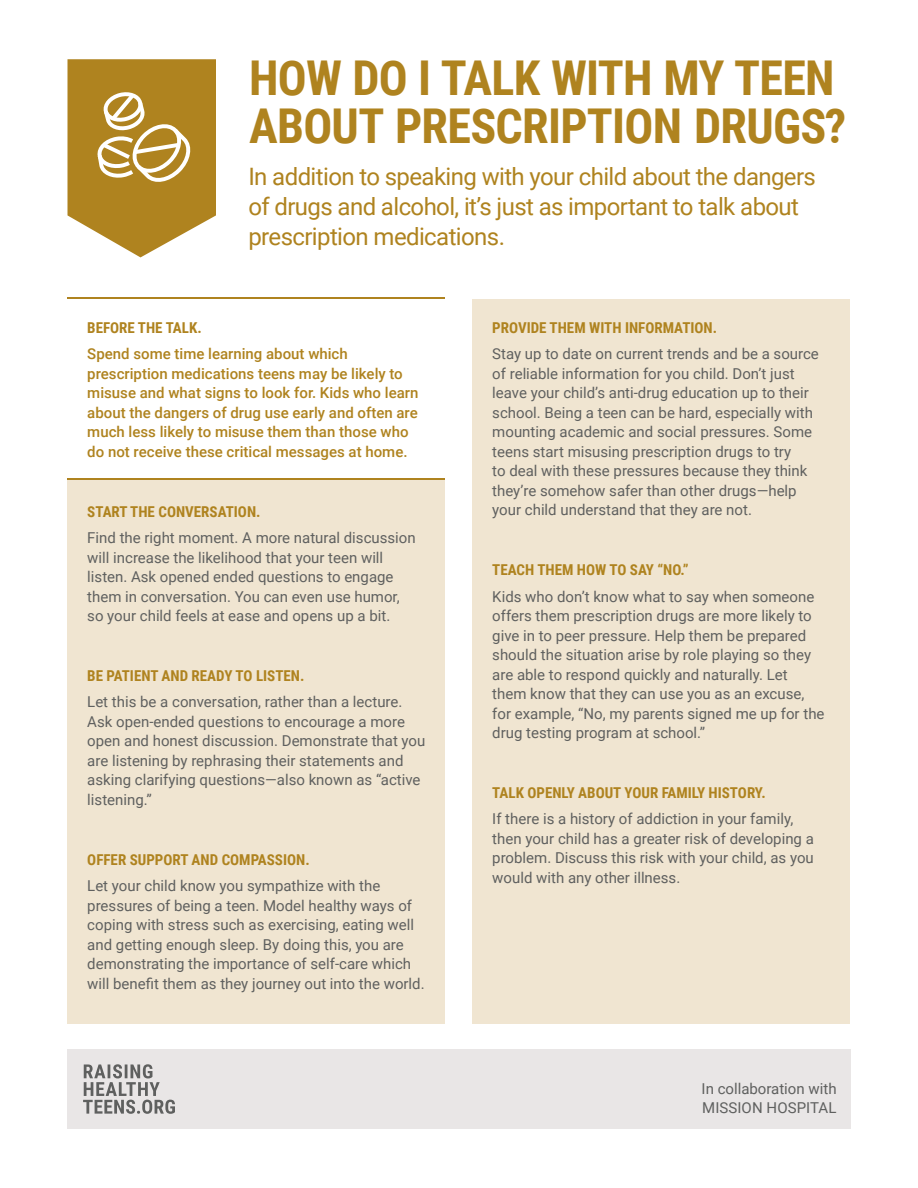
<style>
.page{position:relative;width:918px;height:1188px;background:#fff}
.page>*{position:absolute;margin:0;border:0;box-sizing:border-box;transform-origin:0 0}
.t1{font:700 48px/48px "Roboto Condensed";letter-spacing:-.015em;color:#af831f}
.header_text{font:24px/30px "Roboto";letter-spacing:-.025em;color:#af831f}
.text{font:15px/19.5px "Roboto";color:#5f605f}
.text_before{font:500 15px/19.5px "Roboto";color:#af831f}
.subhead{font:700 15px "Roboto Condensed";color:#af831f}
</style>
<div class="page">
<div style="left:68px;top:1049px;width:783px;height:80px;background:#e9e6e6"></div>
<svg style="left:83px;top:1064px;width:92px;height:50px"></svg>
<div style="left:68px;top:480px;width:378px;height:543px;background:#f0e5d1"></div>
<div style="left:472px;top:299px;width:378px;height:724px;background:#f0e5d1"></div>
<hr style="left:68px;top:478px;width:378px;height:2px;background:#af831f">
<hr style="left:68px;top:298px;width:378px;height:1px;background:#af831f">
<svg style="left:68px;top:59px;width:148px;height:198px"></svg>
<p class="t1" style="left:249px;top:52px;width:599px">HOW DO I TALK WITH MY TEEN<br>ABOUT PRESCRIPTION DRUGS?</p>
<p class="header_text" style="left:248px;top:161px;width:569px">In addition to speaking with your child about the dangers of drugs and alcohol, it’s just as important to talk about prescription medications.</p>
<p class="subhead" style="left:87px;top:317px;width:116px">BEFORE THE TALK.</p>
<p class="text_before" style="left:87px;top:344px;width:333px">Spend some time learning about which prescription medications teens may be likely to misuse and what signs to look for. Kids who learn about the dangers of drug use early and often are much less likely to misuse them than those who do not receive these critical messages at home.</p>
<p class="subhead" style="left:87px;top:501px;width:175px">START THE CONVERSATION.</p>
<p class="text" style="left:87px;top:527px;width:330px">Find the right moment. A more natural discussion will increase the likelihood that your teen will listen. Ask opened ended questions to engage them in conversation. You can even use humor, so your child feels at ease and opens up a bit.</p>
<p class="subhead" style="left:87px;top:665px;width:219px">BE PATIENT AND READY TO LISTEN.</p>
<p class="text" style="left:87px;top:692px;width:340px">Let this be a conversation, rather than a lecture.<br>Ask open-ended questions to encourage a more open and honest discussion. Demonstrate that you are listening by rephrasing their statements and asking clarifying questions—also known as “active listening.”</p>
<p class="subhead" style="left:87px;top:849px;width:224px">OFFER SUPPORT AND COMPASSION.</p>
<p class="text" style="left:87px;top:875px;width:339px">Let your child know you sympathize with the pressures of being a teen. Model healthy ways of coping with stress such as exercising, eating well and getting enough sleep. By doing this, you are demonstrating the importance of self-care which will benefit them as they journey out into the world.</p>
<p class="subhead" style="left:492px;top:317px;width:226px">PROVIDE THEM WITH INFORMATION.</p>
<p class="text" style="left:492px;top:344px;width:328px">Stay up to date on current trends and be a source of reliable information for you child. Don’t just leave your child’s anti-drug education up to their school. Being a teen can be hard, especially with mounting academic and social pressures. Some teens start misusing prescription drugs to try<br>to deal with these pressures because they think they’re somehow safer than other drugs—help your child understand that they are not.</p>
<p class="subhead" style="left:492px;top:560px;width:198px">TEACH THEM HOW TO SAY “NO.”</p>
<p class="text" style="left:492px;top:586px;width:334px">Kids who don’t know what to say when someone offers them prescription drugs are more likely to give in to peer pressure. Help them be prepared should the situation arise by role playing so they are able to respond quickly and naturally. Let them know that they can use you as an excuse, for example, “No, my parents signed me up for the drug testing program at school.”</p>
<p class="subhead" style="left:492px;top:782px;width:275px">TALK OPENLY ABOUT YOUR FAMILY HISTORY.</p>
<p class="text" style="left:492px;top:809px;width:323px">If there is a history of addiction in your family, then your child has a greater risk of developing a problem. Discuss this risk with your child, as you would with any other illness.</p>
<p class="text" style="left:702px;top:1078px;width:137px">In collaboration with<br>MISSION HOSPITAL</p>
</div>
